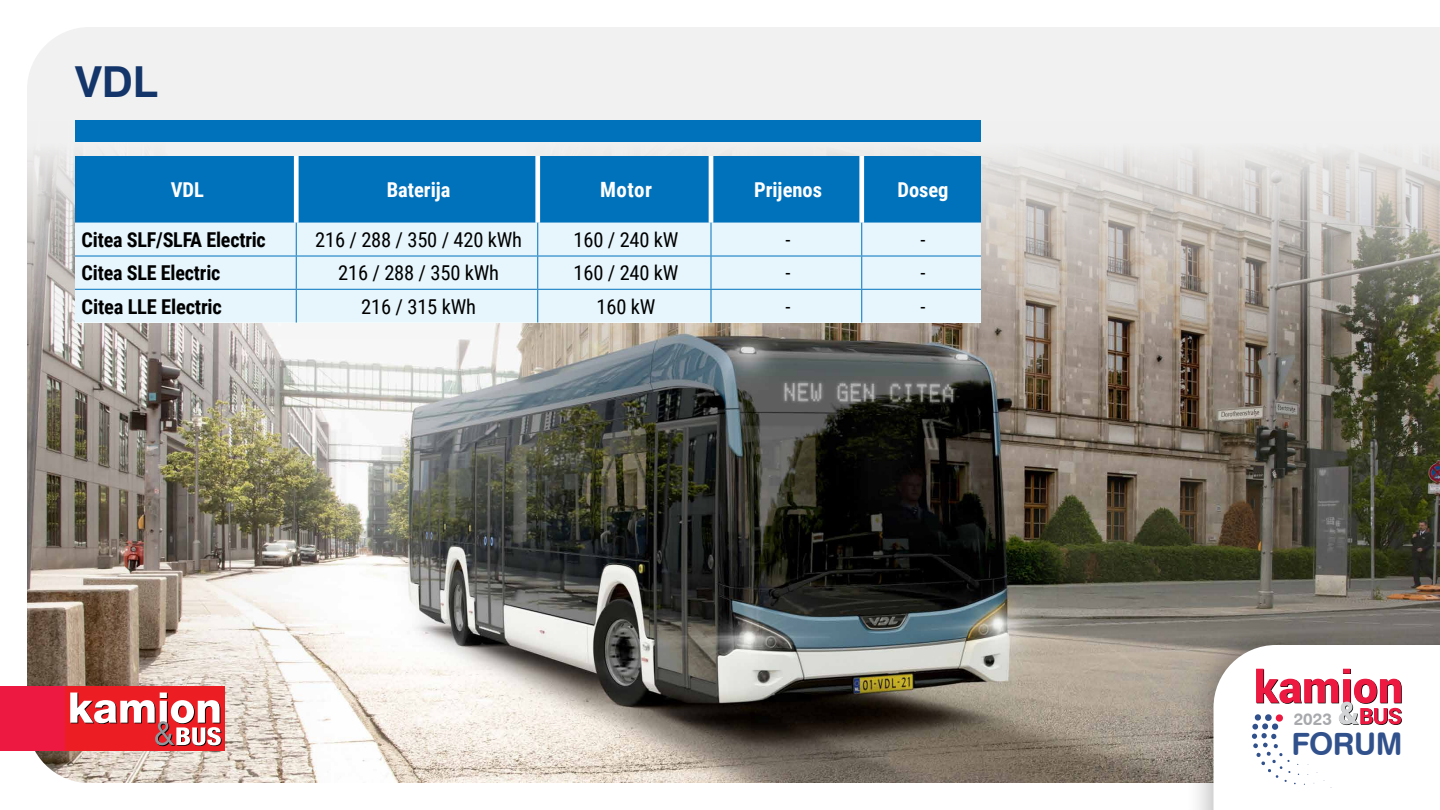
<style>
.page{position:relative;width:1440px;height:810px;background:#fff}
.page>*{position:absolute;margin:0;border:0;box-sizing:border-box;transform-origin:0 0}
.t1{font:700 42.75px "Swiss 721 BT";color:#133569}
.t2{font:30.75px "Swiss 721 BT Bold Rounded";letter-spacing:-.02em;color:#31518c}
.t3{font:700 21px "Roboto Condensed";letter-spacing:.025em;color:#fff}
.t4{font:20.48px "Roboto Condensed";letter-spacing:-.01em;color:#000}
.t5{font:700 20.48px "Roboto Condensed";letter-spacing:-.01em;color:#000}
.t6{font:700 20.48px "Roboto Condensed";color:#fff}
.t7{font:16.8px "Swiss 721 BT Bold Rounded";color:#a7a9ac}
</style>
<div class="page">
<div style="left:27px;top:27px;width:1413px;height:95px;background:#f1f1f1"></div>
<img style="left:27px;top:122px;width:1413px;height:661px">
<div style="left:1185px;top:618px;width:255px;height:192px;background:#000;opacity:.25"></div>
<svg style="left:1214px;top:645px;width:226px;height:165px"></svg>
<div style="left:0;top:686px;width:225px;height:65px;background:#ed1941"></div>
<div style="left:66px;top:686px;width:159px;height:65px;background:#ed1d24"></div>
<svg style="left:70px;top:693px;width:152px;height:53px"></svg>
<div style="left:75px;top:120px;width:906px;height:22px;background:#0072bc"></div>
<div style="left:75px;top:156px;width:906px;height:67px;background:#0072bc"></div>
<div style="left:75px;top:223px;width:906px;height:100px;background:#e7f6fd"></div>
<div style="left:294px;top:156px;width:5px;height:67px;background:#fff"></div>
<div style="left:535px;top:156px;width:5px;height:67px;background:#fff"></div>
<hr style="left:709px;top:156px;width:4px;height:67px;background:#fff">
<div style="left:859px;top:156px;width:5px;height:67px;background:#fff"></div>
<hr style="left:296px;top:223px;width:1px;height:33px;background:#0072bc">
<hr style="left:537px;top:223px;width:1px;height:33px;background:#0072bc">
<hr style="left:711px;top:223px;width:1px;height:33px;background:#0072bc">
<hr style="left:861px;top:223px;width:1px;height:33px;background:#0072bc">
<hr style="left:75px;top:256px;width:221px;height:1px;background:#0072bc">
<hr style="left:296px;top:256px;width:242px;height:1px;background:#0072bc">
<hr style="left:296px;top:256px;width:1px;height:33px;background:#0072bc">
<hr style="left:538px;top:256px;width:173px;height:1px;background:#0072bc">
<hr style="left:537px;top:256px;width:1px;height:33px;background:#0072bc">
<hr style="left:711px;top:256px;width:151px;height:1px;background:#0072bc">
<hr style="left:711px;top:256px;width:1px;height:33px;background:#0072bc">
<hr style="left:862px;top:256px;width:119px;height:1px;background:#0072bc">
<hr style="left:861px;top:256px;width:1px;height:33px;background:#0072bc">
<hr style="left:75px;top:289px;width:221px;height:1px;background:#0072bc">
<hr style="left:296px;top:289px;width:242px;height:1px;background:#0072bc">
<hr style="left:296px;top:290px;width:1px;height:33px;background:#0072bc">
<hr style="left:538px;top:289px;width:173px;height:1px;background:#0072bc">
<hr style="left:537px;top:290px;width:1px;height:33px;background:#0072bc">
<hr style="left:711px;top:289px;width:151px;height:1px;background:#0072bc">
<hr style="left:711px;top:290px;width:1px;height:33px;background:#0072bc">
<hr style="left:862px;top:289px;width:119px;height:1px;background:#0072bc">
<hr style="left:861px;top:290px;width:1px;height:33px;background:#0072bc">
<h1 class="t1" style="left:75px;top:56px;width:84px">VDL</h1>
<p class="t6" style="left:171px;top:175px;width:35px">VDL</p>
<p class="t6" style="left:387px;top:175px;width:65px">Baterija</p>
<p class="t3" style="left:600px;top:175px;width:54px">Motor</p>
<p class="t6" style="left:754px;top:175px;width:70px">Prijenos</p>
<p class="t6" style="left:897px;top:175px;width:53px">Doseg</p>
<p class="t5" style="left:82px;top:225px;width:186px">Citea SLF/SLFA Electric</p>
<p class="t4" style="left:315px;top:225px;width:208px">216 / 288 / 350 / 420 kWh</p>
<p class="t4" style="left:574px;top:225px;width:107px">160 / 240 kW</p>
<p class="t4" style="left:786px;top:225px;width:7px">-</p>
<p class="t4" style="left:920px;top:225px;width:7px">-</p>
<p class="t5" style="left:82px;top:259px;width:140px">Citea SLE Electric</p>
<p class="t4" style="left:338px;top:259px;width:162px">216 / 288 / 350 kWh</p>
<p class="t4" style="left:574px;top:259px;width:107px">160 / 240 kW</p>
<p class="t4" style="left:785px;top:259px;width:7px">-</p>
<p class="t4" style="left:920px;top:259px;width:7px">-</p>
<p class="t5" style="left:82px;top:292px;width:142px">Citea LLE Electric</p>
<p class="t4" style="left:361px;top:292px;width:116px">216 / 315 kWh</p>
<p class="t4" style="left:597px;top:292px;width:60px">160 kW</p>
<p class="t4" style="left:785px;top:292px;width:7px">-</p>
<p class="t4" style="left:920px;top:292px;width:7px">-</p>
<p class="t7" style="left:1294px;top:709px;width:40px">2023</p>
<h2 class="t2" style="left:1292px;top:725px;width:112px">FORUM</h2>
</div>
